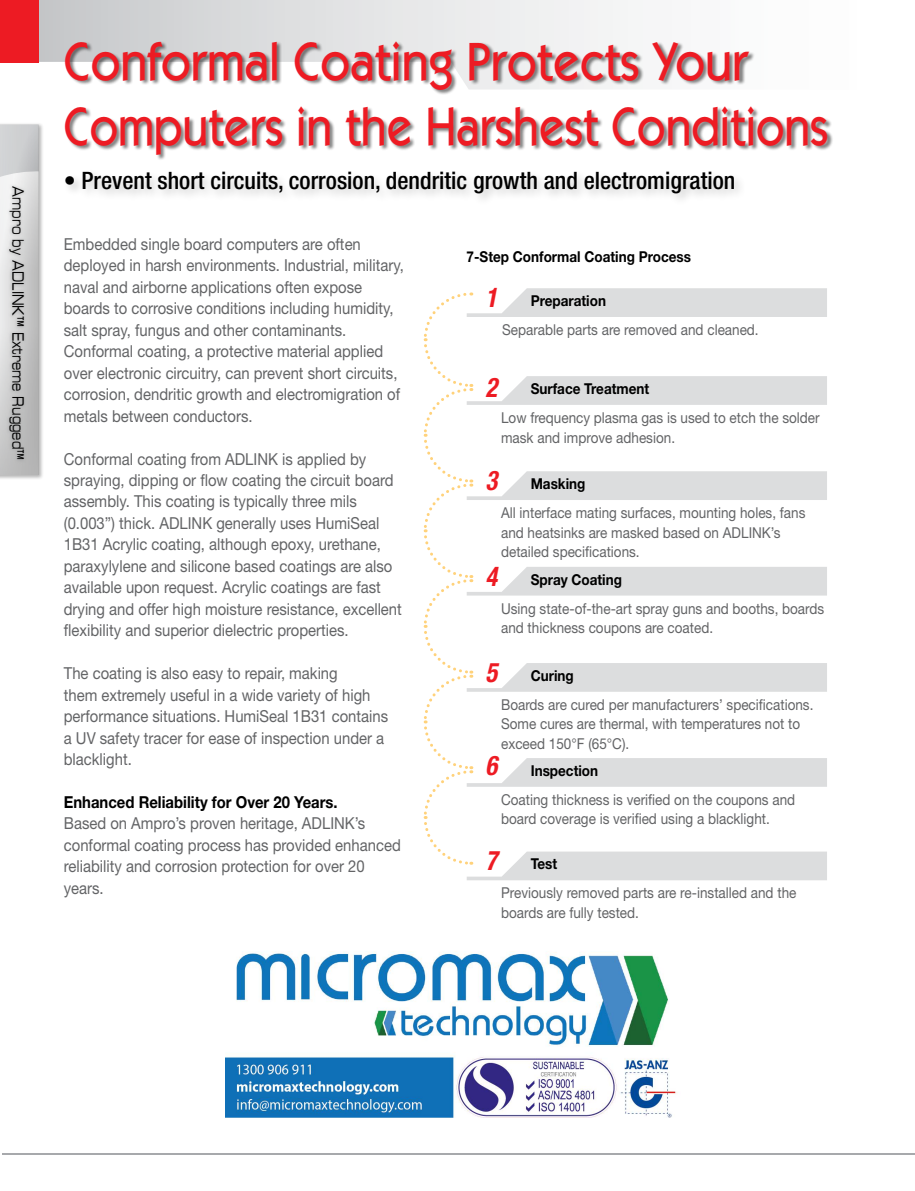
<style>
.page{position:relative;width:915px;height:1191px;background:#fff}
.page>*{position:absolute;margin:0;border:0;box-sizing:border-box;transform-origin:0 0}
.t1{font:500 54px/64.8px "ITC Kabel Std";color:#ed1b23;scale:.9 1}
.t2{font:italic 700 condensed 27px "Helvetica Neue LT Std";color:#ed1b23;scale:.9 1}
.t3{font:500 condensed 24px "Helvetica Neue LT Std";color:#000}
.t4{font:16.5px/21.5px "Helvetica Neue LT Std";color:#636466;scale:.9 1}
.t5{font:700 16.5px "Helvetica Neue LT Std";color:#000;scale:.9 1}
.t6{font:15.75px "Eurostile LT Std Ex 2";color:#000;scale:.68 1}
.t7{font:15px/19.5px "Helvetica Neue LT Std";color:#636466;scale:.9 1}
.t8{font:700 15px "Helvetica Neue LT Std";color:#000;scale:.9 1}
</style>
<div class="page">
<svg style="left:0;top:0;width:628px;height:63px"></svg>
<div style="left:0;top:122px;width:46px;height:360px;background:#000;opacity:.5"></div>
<svg style="left:0;top:125px;width:39px;height:350px;background:#d6d7d8"></svg>
<div style="left:5px;top:184px;width:35px;height:349px;background:#939597;opacity:.75"></div>
<hr style="left:2px;top:1153px;width:912px;height:1px;background:#a7a9ac">
<div style="left:0;top:0;width:39px;height:62px;background:#ed1b23"></div>
<div style="left:65px;top:42px;width:829px;height:140px;background:#000;opacity:.5"></div>
<div style="left:62px;top:168px;width:797px;height:73px;background:#000;opacity:.2"></div>
<svg style="left:423px;top:288px;width:403px;height:592px"></svg>
<img style="left:225px;top:951px;width:452px;height:167px">
<p class="t6" style="left:29px;top:186px;width:404px;rotate:90deg">Ampro by ADLINK™ Extreme Rugged™</p>
<h1 class="t1" style="left:64px;top:29px;width:850px">Conformal Coating Protects Your<br>Computers in the Harshest Conditions</h1>
<h3 class="t3" style="left:64px;top:167px;width:672px">• Prevent short circuits, corrosion, dendritic growth and electromigration</h3>
<p class="t4" style="left:64px;top:233px;width:379px">Embedded single board computers are often deployed in harsh environments. Industrial, military, naval and airborne applications often expose boards to corrosive conditions including humidity, salt spray, fungus and other contaminants.<br>Conformal coating, a protective material applied over electronic circuitry, can prevent short circuits, corrosion, dendritic growth and electromigration of metals between conductors.</p>
<p class="t4" style="left:64px;top:448px;width:377px">Conformal coating from ADLINK is applied by spraying, dipping or flow coating the circuit board assembly. This coating is typically three mils (0.003”) thick. ADLINK generally uses HumiSeal 1B31 Acrylic coating, although epoxy, urethane, paraxylylene and silicone based coatings are also available upon request. Acrylic coatings are fast drying and offer high moisture resistance, excellent flexibility and superior dielectric properties.</p>
<p class="t4" style="left:64px;top:662px;width:362px">The coating is also easy to repair, making<br>them extremely useful in a wide variety of high performance situations. HumiSeal 1B31 contains a UV safety tracer for ease of inspection under a blacklight.</p>
<p class="t5" style="left:64px;top:792px;width:306px">Enhanced Reliability for Over 20 Years.</p>
<p class="t4" style="left:64px;top:812px;width:376px">Based on Ampro’s proven heritage, ADLINK’s conformal coating process has provided enhanced reliability and corrosion protection for over 20 years.</p>
<p class="t8" style="left:466px;top:247px;width:251px">7-Step Conformal Coating Process</p>
<h2 class="t2" style="left:485px;top:281px;width:14px">1</h2>
<p class="t8" style="left:530px;top:291px;width:85px">Preparation</p>
<p class="t7" style="left:502px;top:320px;width:286px">Separable parts are removed and cleaned.</p>
<h2 class="t2" style="left:485px;top:371px;width:14px">2</h2>
<p class="t8" style="left:530px;top:379px;width:133px">Surface Treatment</p>
<p class="t7" style="left:501px;top:408px;width:355px">Low frequency plasma gas is used to etch the solder mask and improve adhesion.</p>
<p class="t8" style="left:530px;top:474px;width:62px">Masking</p>
<p class="t7" style="left:501px;top:503px;width:339px">All interface mating surfaces, mounting holes, fans and heatsinks are masked based on ADLINK’s detailed specifications.</p>
<p class="t8" style="left:530px;top:570px;width:103px">Spray Coating</p>
<p class="t7" style="left:501px;top:598px;width:360px">Using state-of-the-art spray guns and booths, boards and thickness coupons are coated.</p>
<p class="t8" style="left:530px;top:666px;width:49px">Curing</p>
<p class="t7" style="left:501px;top:694px;width:348px">Boards are cured per manufacturers’ specifications.<br>Some cures are thermal, with temperatures not to exceed 150°F (65°C).</p>
<p class="t8" style="left:530px;top:761px;width:76px">Inspection</p>
<p class="t7" style="left:501px;top:789px;width:328px">Coating thickness is verified on the coupons and board coverage is verified using a blacklight.</p>
<p class="t8" style="left:530px;top:854px;width:31px">Test</p>
<p class="t7" style="left:501px;top:883px;width:329px">Previously removed parts are re-installed and the boards are fully tested.</p>
<h2 class="t2" style="left:485px;top:464px;width:14px">3</h2>
<h2 class="t2" style="left:485px;top:560px;width:14px">4</h2>
<h2 class="t2" style="left:485px;top:656px;width:14px">5</h2>
<h2 class="t2" style="left:485px;top:749px;width:14px">6</h2>
<h2 class="t2" style="left:485px;top:844px;width:14px">7</h2>
</div>
